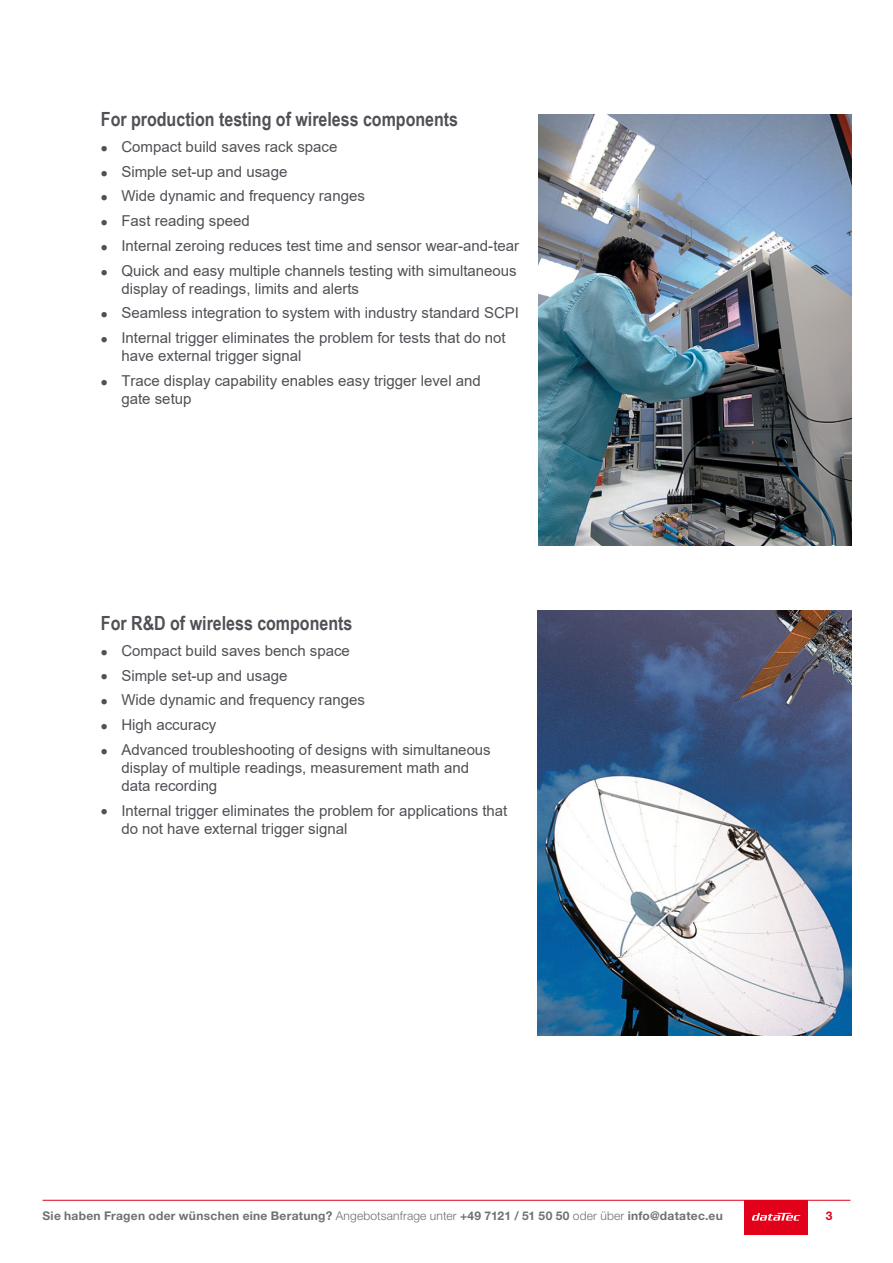
<style>
.page{position:relative;width:893px;height:1263px;background:#fff}
.page>*{position:absolute;margin:0;border:0;box-sizing:border-box;transform-origin:0 0}
.t1{font:700 19.5px "Arial Narrow";color:#524f56}
.t2{font:15px/18px "Arial";color:#524f56}
.t3{font:700 12px "Helvetica Neue LT Pro";letter-spacing:.025em;color:#707172}
.t4{font:700 12px "Helvetica Neue LT Pro";color:#e2001a}
.s1{font-weight:300}
</style>
<div class="page">
<div style="left:744px;top:1200px;width:64px;height:34px;background:#e2001a"></div>
<svg style="left:752px;top:1213px;width:48px;height:7px"></svg>
<hr style="left:43px;top:1200px;width:807px;height:1px;background:#e2001a">
<img style="left:538px;top:115px;width:314px;height:430px">
<img style="left:537px;top:611px;width:315px;height:425px">
<h1 class="t1" style="left:101px;top:105px;width:359px">For production testing of wireless components</h1>
<p class="t2" style="left:101px;top:138px;width:238px">• Compact build saves rack space</p>
<p class="t2" style="left:101px;top:162px;width:188px">• Simple set-up and usage</p>
<p class="t2" style="left:101px;top:187px;width:266px">• Wide dynamic and frequency ranges</p>
<p class="t2" style="left:101px;top:212px;width:151px">• Fast reading speed</p>
<p class="t2" style="left:101px;top:237px;width:420px">• Internal zeroing reduces test time and sensor wear-and-tear</p>
<p class="t2" style="left:121px;top:261px;width:397px;text-indent:-21px">• Quick and easy multiple channels testing with simultaneous display of readings, limits and alerts</p>
<p class="t2" style="left:101px;top:304px;width:420px">• Seamless integration to system with industry standard SCPI</p>
<p class="t2" style="left:121px;top:329px;width:386px;text-indent:-21px">• Internal trigger eliminates the problem for tests that do not have external trigger signal</p>
<p class="t2" style="left:121px;top:372px;width:361px;text-indent:-21px">• Trace display capability enables easy trigger level and gate setup</p>
<h1 class="t1" style="left:101px;top:608px;width:253px">For R&amp;D of wireless components</h1>
<p class="t2" style="left:101px;top:641px;width:251px">• Compact build saves bench space</p>
<p class="t2" style="left:101px;top:666px;width:188px">• Simple set-up and usage</p>
<p class="t2" style="left:101px;top:691px;width:266px">• Wide dynamic and frequency ranges</p>
<p class="t2" style="left:101px;top:716px;width:117px">• High accuracy</p>
<p class="t2" style="left:121px;top:740px;width:371px;text-indent:-21px">• Advanced troubleshooting of designs with simultaneous display of multiple readings, measurement math and data recording</p>
<p class="t2" style="left:121px;top:801px;width:388px;text-indent:-21px">• Internal trigger eliminates the problem for applications that do not have external trigger signal</p>
<p class="t3" style="left:43px;top:1209px;width:682px">Sie haben Fragen oder wünschen eine Beratung? <span class="s1">Angebotsanfrage unter</span> +49 7121 / 51 50 50 <span class="s1">oder über</span> info@datatec.eu</p>
<p class="t4" style="left:826px;top:1209px;width:8px">3</p>
</div>
